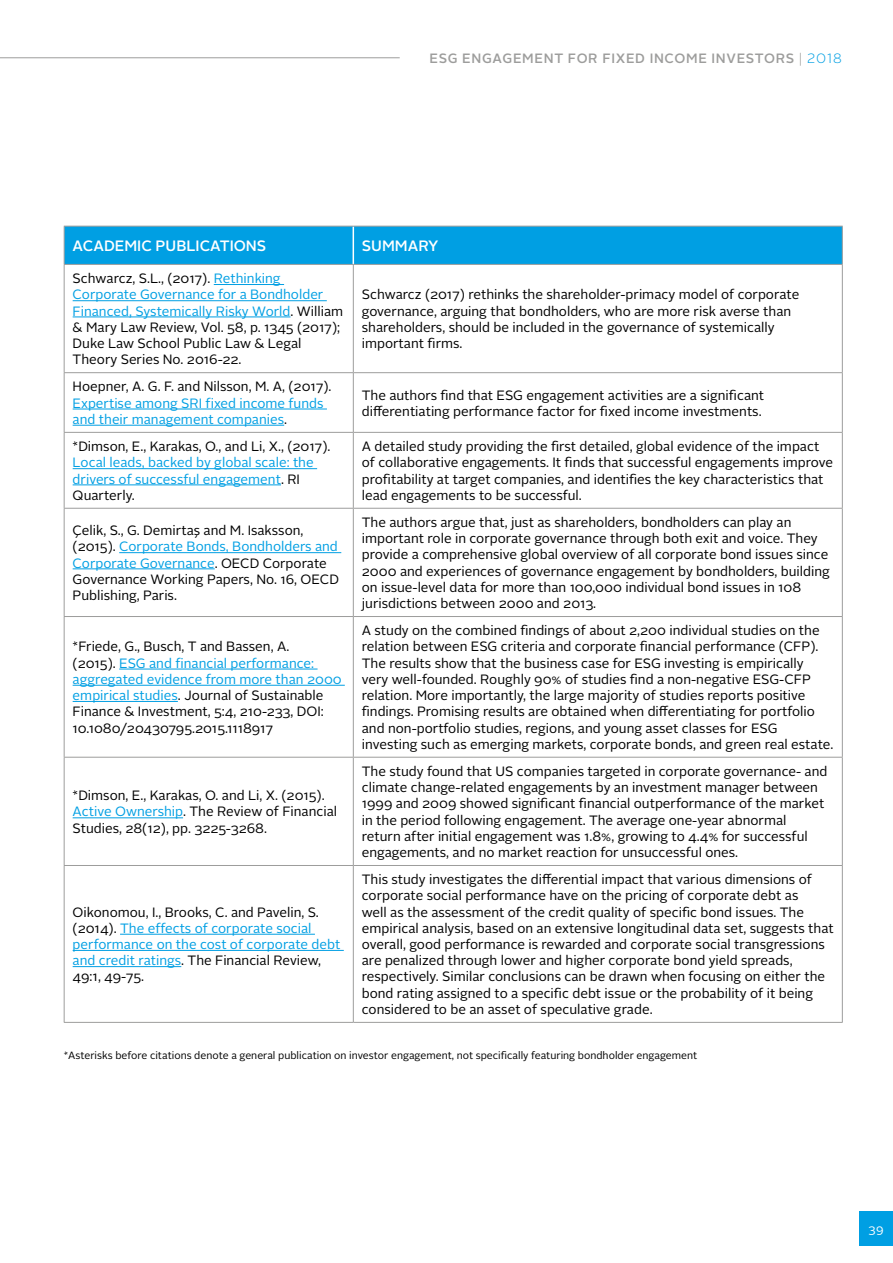
<style>
.page{position:relative;width:893px;height:1263px;background:#fff}
.page>*{position:absolute;margin:0;border:0;box-sizing:border-box;transform-origin:0 0}
.t1{font:500 15px "Alright Sans";color:#fff}
.t2{font:13.5px/16.2px "Alright Sans";color:#000}
.t3{font:13.5px/16.2px "Alright Sans";color:#009fe3}
.t4{font:500 13.5px "Alright Sans";letter-spacing:.05em;color:#9d9d9c}
.t5{font:12px "Alright Sans";color:#fff}
.t6{font:10.5px "Alright Sans";color:#000}
.s1{font-weight:300}
.s2{font-weight:300;color:#009fe3}
.s3{color:#009fe3}
.s4{color:#000}
</style>
<div class="page">
<div style="left:859px;top:1212px;width:34px;height:34px;background:#009fe3"></div>
<hr style="left:0;top:57px;width:400px;height:1px;background:#9d9d9c">
<div style="left:65px;top:227px;width:777px;height:37px;background:#009fe3"></div>
<hr style="left:64px;top:265px;width:1px;height:107px;background:#9d9d9c">
<hr style="left:353px;top:265px;width:1px;height:107px;background:#9d9d9c">
<hr style="left:842px;top:265px;width:1px;height:107px;background:#9d9d9c">
<hr style="left:64px;top:373px;width:1px;height:59px;background:#9d9d9c">
<hr style="left:353px;top:373px;width:1px;height:59px;background:#9d9d9c">
<hr style="left:842px;top:373px;width:1px;height:59px;background:#9d9d9c">
<hr style="left:64px;top:433px;width:1px;height:75px;background:#9d9d9c">
<hr style="left:353px;top:433px;width:1px;height:75px;background:#9d9d9c">
<hr style="left:842px;top:433px;width:1px;height:75px;background:#9d9d9c">
<hr style="left:64px;top:509px;width:1px;height:107px;background:#9d9d9c">
<hr style="left:353px;top:509px;width:1px;height:107px;background:#9d9d9c">
<hr style="left:842px;top:509px;width:1px;height:107px;background:#9d9d9c">
<hr style="left:64px;top:617px;width:1px;height:140px;background:#9d9d9c">
<hr style="left:353px;top:617px;width:1px;height:140px;background:#9d9d9c">
<hr style="left:842px;top:617px;width:1px;height:140px;background:#9d9d9c">
<hr style="left:64px;top:757px;width:1px;height:108px;background:#9d9d9c">
<hr style="left:353px;top:757px;width:1px;height:108px;background:#9d9d9c">
<hr style="left:842px;top:757px;width:1px;height:108px;background:#9d9d9c">
<hr style="left:64px;top:866px;width:1px;height:156px;background:#9d9d9c">
<hr style="left:353px;top:866px;width:1px;height:156px;background:#9d9d9c">
<hr style="left:842px;top:866px;width:1px;height:156px;background:#9d9d9c">
<hr style="left:353px;top:226px;width:1px;height:38px;background:#fff">
<hr style="left:64px;top:226px;width:289px;height:1px;background:#9d9d9c">
<hr style="left:353px;top:226px;width:490px;height:1px;background:#9d9d9c">
<hr style="left:842px;top:226px;width:1px;height:38px;background:#9d9d9c">
<hr style="left:64px;top:264px;width:289px;height:1px;background:#9d9d9c">
<hr style="left:353px;top:264px;width:490px;height:1px;background:#9d9d9c">
<hr style="left:64px;top:372px;width:289px;height:1px;background:#9d9d9c">
<hr style="left:353px;top:372px;width:490px;height:1px;background:#9d9d9c">
<hr style="left:64px;top:432px;width:289px;height:1px;background:#9d9d9c">
<hr style="left:353px;top:432px;width:490px;height:1px;background:#9d9d9c">
<hr style="left:64px;top:508px;width:289px;height:1px;background:#9d9d9c">
<hr style="left:353px;top:508px;width:490px;height:1px;background:#9d9d9c">
<hr style="left:64px;top:616px;width:289px;height:1px;background:#9d9d9c">
<hr style="left:353px;top:616px;width:490px;height:1px;background:#9d9d9c">
<hr style="left:64px;top:757px;width:289px;height:1px;background:#9d9d9c">
<hr style="left:353px;top:757px;width:490px;height:1px;background:#9d9d9c">
<hr style="left:64px;top:865px;width:289px;height:1px;background:#9d9d9c">
<hr style="left:353px;top:865px;width:490px;height:1px;background:#9d9d9c">
<hr style="left:64px;top:1022px;width:289px;height:1px;background:#9d9d9c">
<hr style="left:353px;top:1022px;width:490px;height:1px;background:#9d9d9c">
<hr style="left:64px;top:226px;width:1px;height:38px;background:#9d9d9c">
<hr style="left:214px;top:284px;width:70px;height:1px;background:#009fe3">
<hr style="left:73px;top:300px;width:254px;height:1px;background:#009fe3">
<hr style="left:73px;top:317px;width:217px;height:1px;background:#009fe3">
<hr style="left:73px;top:409px;width:254px;height:1px;background:#009fe3">
<hr style="left:73px;top:425px;width:211px;height:1px;background:#009fe3">
<hr style="left:73px;top:468px;width:244px;height:1px;background:#009fe3">
<hr style="left:73px;top:484px;width:208px;height:1px;background:#009fe3">
<hr style="left:119px;top:552px;width:222px;height:1px;background:#009fe3">
<hr style="left:73px;top:568px;width:142px;height:1px;background:#009fe3">
<hr style="left:119px;top:669px;width:199px;height:1px;background:#009fe3">
<hr style="left:73px;top:685px;width:272px;height:1px;background:#009fe3">
<hr style="left:73px;top:701px;width:105px;height:1px;background:#009fe3">
<hr style="left:73px;top:817px;width:110px;height:1px;background:#009fe3">
<hr style="left:120px;top:934px;width:195px;height:1px;background:#009fe3">
<hr style="left:73px;top:950px;width:271px;height:1px;background:#009fe3">
<hr style="left:73px;top:966px;width:108px;height:1px;background:#009fe3">
<p class="t4" style="left:429px;top:49px;width:414px">ESG ENGAGEMENT FOR FIXED INCOME INVESTORS <span class="s1">|</span> <span class="s2">2018</span></p>
<p class="t1" style="left:73px;top:235px;width:195px">ACADEMIC PUBLICATIONS</p>
<p class="t1" style="left:362px;top:235px;width:78px">SUMMARY</p>
<p class="t2" style="left:73px;top:271px;width:272px">Schwarcz, S.L., (2017). <span class="s3">Rethinking Corporate Governance for a Bondholder Financed, Systemically Risky World</span>. William &amp; Mary Law Review, Vol. 58, p. 1345 (2017); Duke Law School Public Law &amp; Legal Theory Series No. 2016-22.</p>
<p class="t2" style="left:362px;top:287px;width:439px">Schwarcz (2017) rethinks the shareholder-primacy model of corporate governance, arguing that bondholders, who are more risk averse than shareholders, should be included in the governance of systemically important firms.</p>
<p class="t2" style="left:73px;top:379px;width:260px">Hoepner, A. G. F. and Nilsson, M. A, (2017).</p>
<p class="t3" style="left:73px;top:395px;width:252px">Expertise among SRI fixed income funds and their management companies<span class="s4">.</span></p>
<p class="t2" style="left:362px;top:387px;width:404px">The authors find that ESG engagement activities are a significant differentiating performance factor for fixed income investments.</p>
<p class="t2" style="left:73px;top:438px;width:259px">*Dimson, E., Karakas, O., and Li, X., (2017).</p>
<p class="t3" style="left:73px;top:455px;width:243px">Local leads, backed by global scale: the drivers of successful engagement<span class="s4">. RI<br>Quarterly.</span></p>
<p class="t2" style="left:362px;top:438px;width:473px">A detailed study providing the first detailed, global evidence of the impact of collaborative engagements. It finds that successful engagements improve profitability at target companies, and identifies the key characteristics that lead engagements to be successful.</p>
<p class="t2" style="left:73px;top:522px;width:268px">Çelik, S., G. Demirtaş and M. Isaksson, (2015). <span class="s3">Corporate Bonds, Bondholders and Corporate Governance</span>. OECD Corporate Governance Working Papers, No. 16, OECD Publishing, Paris.</p>
<p class="t2" style="left:362px;top:514px;width:470px">The authors argue that, just as shareholders, bondholders can play an important role in corporate governance through both exit and voice. They provide a comprehensive global overview of all corporate bond issues since 2000 and experiences of governance engagement by bondholders, building on issue-level data for more than 100,000 individual bond issues in 108 jurisdictions between 2000 and 2013.</p>
<p class="t2" style="left:73px;top:639px;width:271px">*Friede, G., Busch, T and Bassen, A.<br>(2015). <span class="s3">ESG and financial performance: aggregated evidence from more than 2000 empirical studies</span>. Journal of Sustainable Finance &amp; Investment, 5:4, 210-233, DOI:<br>10.1080/20430795.2015.1118917</p>
<p class="t2" style="left:362px;top:623px;width:473px">A study on the combined findings of about 2,200 individual studies on the relation between ESG criteria and corporate financial performance (CFP).<br>The results show that the business case for ESG investing is empirically very well-founded. Roughly 90% of studies find a non-negative ESG-CFP relation. More importantly, the large majority of studies reports positive findings. Promising results are obtained when differentiating for portfolio and non-portfolio studies, regions, and young asset classes for ESG investing such as emerging markets, corporate bonds, and green real estate.</p>
<p class="t2" style="left:73px;top:788px;width:266px">*Dimson, E., Karakas, O. and Li, X. (2015).<br><span class="s3">Active Ownership</span>. The Review of Financial<br>Studies, 28(12), pp. 3225-3268.</p>
<p class="t2" style="left:362px;top:763px;width:467px">The study found that US companies targeted in corporate governance- and climate change-related engagements by an investment manager between 1999 and 2009 showed significant financial outperformance of the market in the period following engagement. The average one-year abnormal return after initial engagement was 1.8%, growing to 4.4% for successful engagements, and no market reaction for unsuccessful ones.</p>
<p class="t2" style="left:362px;top:872px;width:473px">This study investigates the differential impact that various dimensions of corporate social performance have on the pricing of corporate debt as<br>well as the assessment of the credit quality of specific bond issues. The empirical analysis, based on an extensive longitudinal data set, suggests that overall, good performance is rewarded and corporate social transgressions are penalized through lower and higher corporate bond yield spreads, respectively. Similar conclusions can be drawn when focusing on either the bond rating assigned to a specific debt issue or the probability of it being considered to be an asset of speculative grade.</p>
<p class="t6" style="left:64px;top:1048px;width:635px">*Asterisks before citations denote a general publication on investor engagement, not specifically featuring bondholder engagement</p>
<p class="t3" style="left:73px;top:904px;width:269px"><span class="s4">Oikonomou, I., Brooks, C. and Pavelin, S. (2014).</span> The effects of corporate social performance on the cost of corporate debt and credit ratings<span class="s4">. The Financial Review, 49:1, 49-75.</span></p>
<p class="t5" style="left:868px;top:1221px;width:17px">39</p>
</div>
